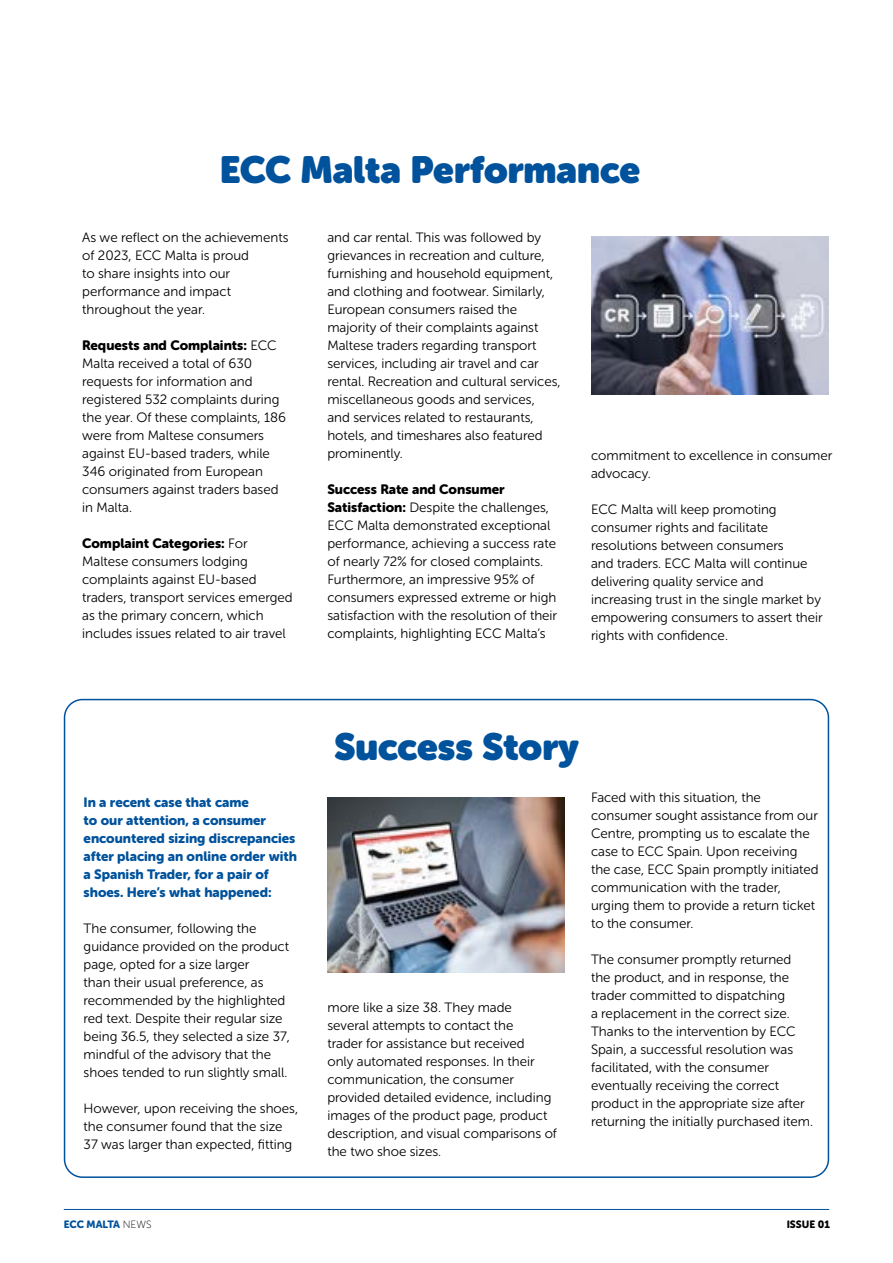
<style>
.page{position:relative;width:893px;height:1263px;background:#fff}
.page>*{position:absolute;margin:0;border:0;box-sizing:border-box;transform-origin:0 0}
.t1{font:37.5px "Museo Sans Rounded";color:#00529c}
.t2{font:13.5px/18px "Museo Sans Rounded 300";color:#000}
.t3{font:13.5px/18px "Museo Sans Rounded 900";color:#00529c}
.t4{font:13.5px "Museo Sans Rounded 900";color:#000}
.t5{font:10.5px "Museo Sans Rounded 900";letter-spacing:-.015em;color:#00529c}
.t6{font:10.5px "Museo Sans Rounded 900";color:#000}
.s1{font-family:"Museo Sans Rounded 300"}
.s2{font-family:"Museo Sans Rounded 900"}
.s3{font-family:"Museo Sans Rounded 100";color:#000}
</style>
<div class="page">
<hr style="left:64px;top:1209px;width:765px;height:1px;background:#00529c">
<img style="left:327px;top:797px;width:238px;height:176px">
<img style="left:591px;top:237px;width:238px;height:158px">
<h1 class="t1" style="left:220px;top:148px;width:422px">ECC Malta Performance</h1>
<p class="t2" style="left:82px;top:228px;width:208px">As we reflect on the achievements of 2023, ECC Malta is proud<br>to share insights into our performance and impact throughout the year.</p>
<p class="t4" style="left:82px;top:337px;width:196px">Requests and Complaints: <span class="s1">ECC</span></p>
<p class="t2" style="left:82px;top:354px;width:205px">Malta received a total of 630 requests for information and registered 532 complaints during the year. Of these complaints, 186 were from Maltese consumers against EU-based traders, while<br>346 originated from European consumers against traders based in Malta.</p>
<p class="t4" style="left:82px;top:535px;width:167px">Complaint Categories: <span class="s1">For</span></p>
<p class="t2" style="left:82px;top:552px;width:212px">Maltese consumers lodging complaints against EU-based traders, transport services emerged as the primary concern, which includes issues related to air travel</p>
<p class="t2" style="left:327px;top:228px;width:235px">and car rental. This was followed by grievances in recreation and culture, furnishing and household equipment, and clothing and footwear. Similarly, European consumers raised the majority of their complaints against Maltese traders regarding transport services, including air travel and car rental. Recreation and cultural services, miscellaneous goods and services, and services related to restaurants, hotels, and timeshares also featured prominently.</p>
<p class="t4" style="left:327px;top:481px;width:179px">Success Rate and Consumer</p>
<p class="t2" style="left:327px;top:498px;width:231px"><span class="s2">Satisfaction:</span> Despite the challenges, ECC Malta demonstrated exceptional performance, achieving a success rate of nearly 72% for closed complaints.<br>Furthermore, an impressive 95% of consumers expressed extreme or high satisfaction with the resolution of their complaints, highlighting ECC Malta’s</p>
<p class="t2" style="left:591px;top:446px;width:243px">commitment to excellence in consumer advocacy.</p>
<p class="t2" style="left:591px;top:500px;width:233px">ECC Malta will keep promoting consumer rights and facilitate resolutions between consumers<br>and traders. ECC Malta will continue delivering quality service and increasing trust in the single market by empowering consumers to assert their rights with confidence.</p>
<p class="t3" style="left:84px;top:793px;width:215px">In a recent case that came<br>to our attention, a consumer encountered sizing discrepancies after placing an online order with a Spanish Trader, for a pair of shoes. Here’s what happened:</p>
<p class="t2" style="left:84px;top:919px;width:208px">The consumer, following the guidance provided on the product page, opted for a size larger<br>than their usual preference, as recommended by the highlighted red text. Despite their regular size being 36.5, they selected a size 37, mindful of the advisory that the shoes tended to run slightly small.</p>
<p class="t2" style="left:84px;top:1099px;width:216px">However, upon receiving the shoes, the consumer found that the size<br>37 was larger than expected, fitting</p>
<h1 class="t1" style="left:334px;top:725px;width:246px">Success Story</h1>
<p class="t2" style="left:327px;top:999px;width:231px">more like a size 38. They made<br>several attempts to contact the<br>trader for assistance but received<br>only automated responses. In their communication, the consumer provided detailed evidence, including images of the product page, product description, and visual comparisons of the two shoe sizes.</p>
<p class="t2" style="left:591px;top:789px;width:229px">Faced with this situation, the consumer sought assistance from our<br>Centre, prompting us to escalate the case to ECC Spain. Upon receiving the case, ECC Spain promptly initiated communication with the trader, urging them to provide a return ticket to the consumer.</p>
<p class="t2" style="left:591px;top:951px;width:223px">The consumer promptly returned the product, and in response, the trader committed to dispatching<br>a replacement in the correct size.<br>Thanks to the intervention by ECC Spain, a successful resolution was facilitated, with the consumer eventually receiving the correct product in the appropriate size after returning the initially purchased item.</p>
<p class="t5" style="left:64px;top:1219px;width:89px">ECC MALTA <span class="s3">NEWS</span></p>
<p class="t6" style="left:787px;top:1219px;width:45px">ISSUE 01</p>
</div>
